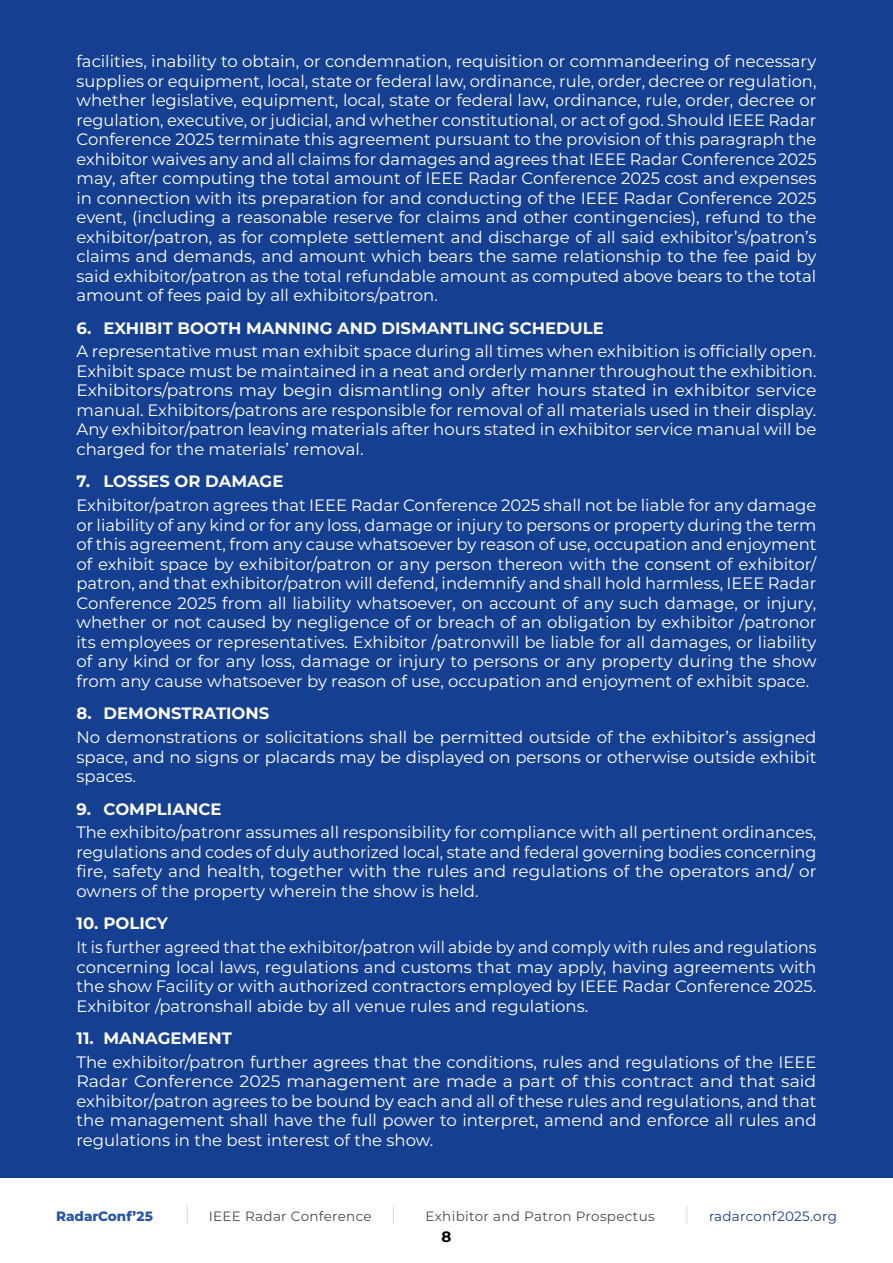
<style>
.page{position:relative;width:893px;height:1263px;background:#fff}
.page>*{position:absolute;margin:0;border:0;box-sizing:border-box;transform-origin:0 0}
.t1{font:16.5px/19.5px "Montserrat";color:#fff;text-align:justify}
.t2{font:16.5px/19.5px "Montserrat";color:#fff;text-align:justify;scale:.95 1}
.t3{font:700 16.5px "Montserrat";color:#fff}
.t4{font:700 15px "Montserrat";color:#000}
.t5{font:13.5px "Montserrat";letter-spacing:.025em;color:#4a4a49}
.t6{font:13.5px "Montserrat";letter-spacing:.025em;color:#153f90}
.t7{font:800 13.5px "Montserrat";color:#2958a5}
</style>
<div class="page">
<svg style="left:187px;top:1205px;width:1px;height:19px"></svg>
<svg style="left:393px;top:1205px;width:1px;height:19px"></svg>
<svg style="left:686px;top:1205px;width:1px;height:19px"></svg>
<div style="left:0;top:0;width:893px;height:1178px;background:#153f90"></div>
<p class="t1" style="left:77px;top:51px;width:741px">facilities, inability to obtain, or condemnation, requisition or commandeering of necessary supplies or equipment, local, state or federal law, ordinance, rule, order, decree or regulation, whether legislative, equipment, local, state or federal law, ordinance, rule, order, decree or regulation, executive, or judicial, and whether constitutional, or act of god. Should IEEE Radar Conference 2025 terminate this agreement pursuant to the provision of this paragraph the exhibitor waives any and all claims for damages and agrees that IEEE Radar Conference 2025 may, after computing the total amount of IEEE Radar Conference 2025 cost and expenses in connection with its preparation for and conducting of the IEEE Radar Conference 2025 event, (including a reasonable reserve for claims and other contingencies), refund to the exhibitor/patron, as for complete settlement and discharge of all said exhibitor’s/patron’s claims and demands, and amount which bears the same relationship to the fee paid by said exhibitor/patron as the total refundable amount as computed above bears to the total amount of fees paid by all exhibitors/patron.</p>
<p class="t3" style="left:77px;top:316px;width:529px">6. EXHIBIT BOOTH MANNING AND DISMANTLING SCHEDULE</p>
<p class="t1" style="left:77px;top:341px;width:741px">A representative must man exhibit space during all times when exhibition is officially open.<br>Exhibit space must be maintained in a neat and orderly manner throughout the exhibition.<br>Exhibitors/patrons may begin dismantling only after hours stated in exhibitor service manual. Exhibitors/patrons are responsible for removal of all materials used in their display.<br>Any exhibitor/patron leaving materials after hours stated in exhibitor service manual will be charged for the materials’ removal.</p>
<p class="t3" style="left:77px;top:470px;width:208px">7. LOSSES OR DAMAGE</p>
<p class="t1" style="left:77px;top:495px;width:741px">Exhibitor/patron agrees that IEEE Radar Conference 2025 shall not be liable for any damage or liability of any kind or for any loss, damage or injury to persons or property during the term of this agreement, from any cause whatsoever by reason of use, occupation and enjoyment of exhibit space by exhibitor/patron or any person thereon with the consent of exhibitor/ patron, and that exhibitor/patron will defend, indemnify and shall hold harmless, IEEE Radar Conference 2025 from all liability whatsoever, on account of any such damage, or injury, whether or not caused by negligence of or breach of an obligation by exhibitor /patronor its employees or representatives. Exhibitor /patronwill be liable for all damages, or liability of any kind or for any loss, damage or injury to persons or any property during the show from any cause whatsoever by reason of use, occupation and enjoyment of exhibit space.</p>
<p class="t3" style="left:77px;top:701px;width:194px">8. DEMONSTRATIONS</p>
<p class="t1" style="left:77px;top:727px;width:741px">No demonstrations or solicitations shall be permitted outside of the exhibitor’s assigned space, and no signs or placards may be displayed on persons or otherwise outside exhibit spaces.</p>
<p class="t3" style="left:77px;top:797px;width:146px">9. COMPLIANCE</p>
<p class="t1" style="left:77px;top:822px;width:741px">The exhibito/patronr assumes all responsibility for compliance with all pertinent ordinances, regulations and codes of duly authorized local, state and federal governing bodies concerning fire, safety and health, together with the rules and regulations of the operators and/ or owners of the property wherein the show is held.</p>
<p class="t3" style="left:77px;top:912px;width:93px">10. POLICY</p>
<p class="t2" style="left:77px;top:937px;width:780px">It is further agreed that the exhibitor/patron will abide by and comply with rules and regulations concerning local laws, regulations and customs that may apply, having agreements with the show Facility or with authorized contractors employed by IEEE Radar Conference 2025.<br>Exhibitor /patronshall abide by all venue rules and regulations.</p>
<p class="t3" style="left:77px;top:1026px;width:157px">11. MANAGEMENT</p>
<p class="t1" style="left:77px;top:1052px;width:741px">The exhibitor/patron further agrees that the conditions, rules and regulations of the IEEE Radar Conference 2025 management are made a part of this contract and that said exhibitor/patron agrees to be bound by each and all of these rules and regulations, and that the management shall have the full power to interpret, amend and enforce all rules and regulations in the best interest of the show.</p>
<p class="t7" style="left:56px;top:1207px;width:98px">RadarConf’25</p>
<p class="t5" style="left:209px;top:1207px;width:164px">IEEE Radar Conference</p>
<p class="t5" style="left:425px;top:1207px;width:231px">Exhibitor and Patron Prospectus</p>
<p class="t6" style="left:709px;top:1207px;width:129px">radarconf2025.org</p>
<p class="t4" style="left:442px;top:1226px;width:11px">8</p>
</div>
